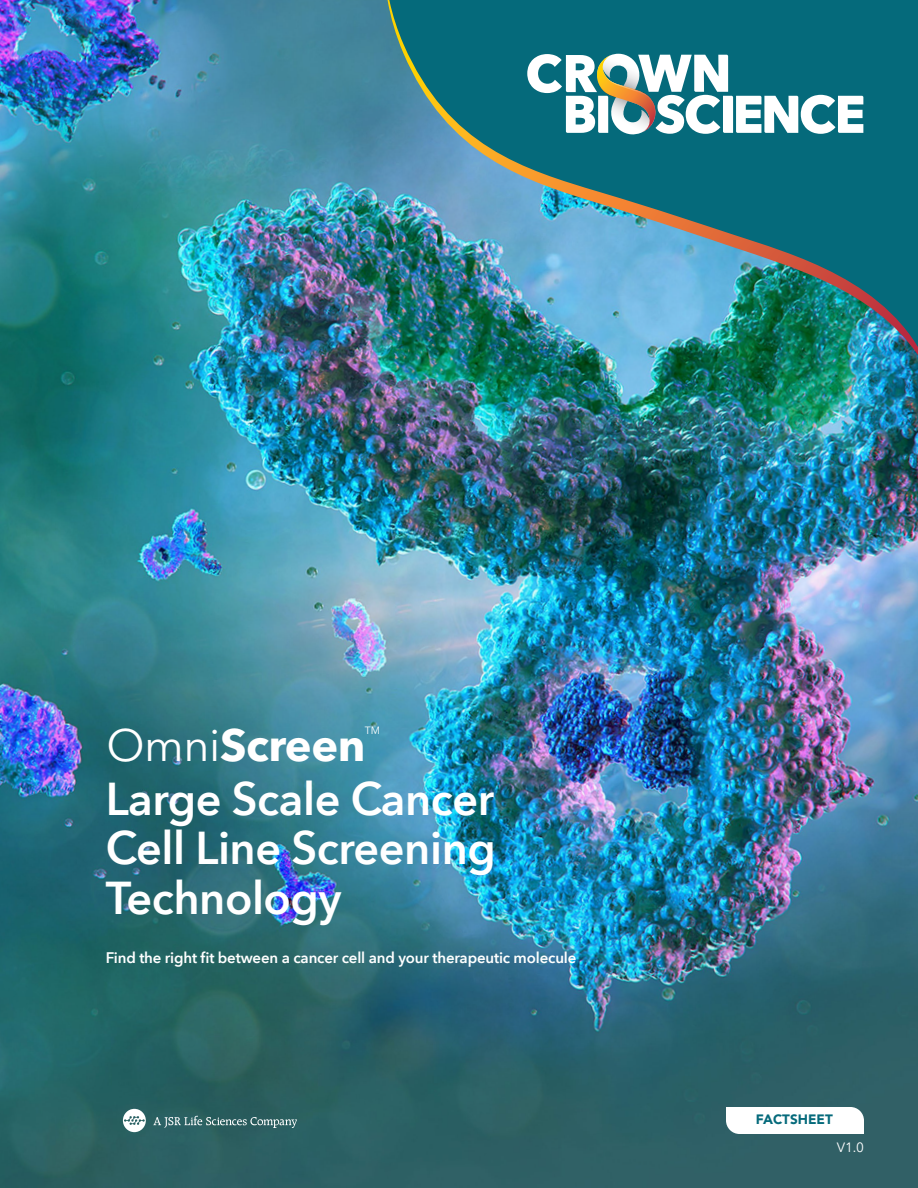
<style>
.page{position:relative;width:918px;height:1188px;background:#fff}
.page>*{position:absolute;margin:0;border:0;box-sizing:border-box;transform-origin:0 0}
.t1{font:600 45px/49.5px "Avenir Next";letter-spacing:-.01em;color:#fff;text-align:justify}
.t2{font:700 45px "Avenir Next LT Pro";letter-spacing:-.01em;color:#fff}
.t3{font:600 15px "Avenir Next";letter-spacing:-.01em;color:#fff}
.t4{font:900 13.5px "Avenir LT Pro";color:#056a7b}
.t5{font:13.5px "Avenir Next";color:#fff}
.t6{font:10.5px "Avenir Next LT Pro";color:#fff}
.s1{font-weight:400}
</style>
<div class="page">
<img style="left:0;top:0;width:918px;height:1188px">
<img style="left:384px;top:0;width:534px;height:405px">
<svg style="left:527px;top:54px;width:336px;height:81px"></svg>
<svg style="left:726px;top:1107px;width:138px;height:27px"></svg>
<svg style="left:153px;top:1116px;width:144px;height:12px"></svg>
<svg style="left:123px;top:1109px;width:23px;height:23px"></svg>
<h1 class="t2" style="left:106px;top:717px;width:260px"><span class="s1">Omni</span>Screen</h1>
<p class="t6" style="left:365px;top:724px;width:17px">TM</p>
<h1 class="t1" style="left:106px;top:773px;width:392px">Large Scale Cancer Cell Line Screening Technology</h1>
<p class="t3" style="left:106px;top:945px;width:472px">Find the right fit between a cancer cell and your therapeutic molecule</p>
<p class="t4" style="left:756px;top:1111px;width:79px">FACTSHEET</p>
<p class="t5" style="left:837px;top:1136px;width:29px">V1.0</p>
</div>
